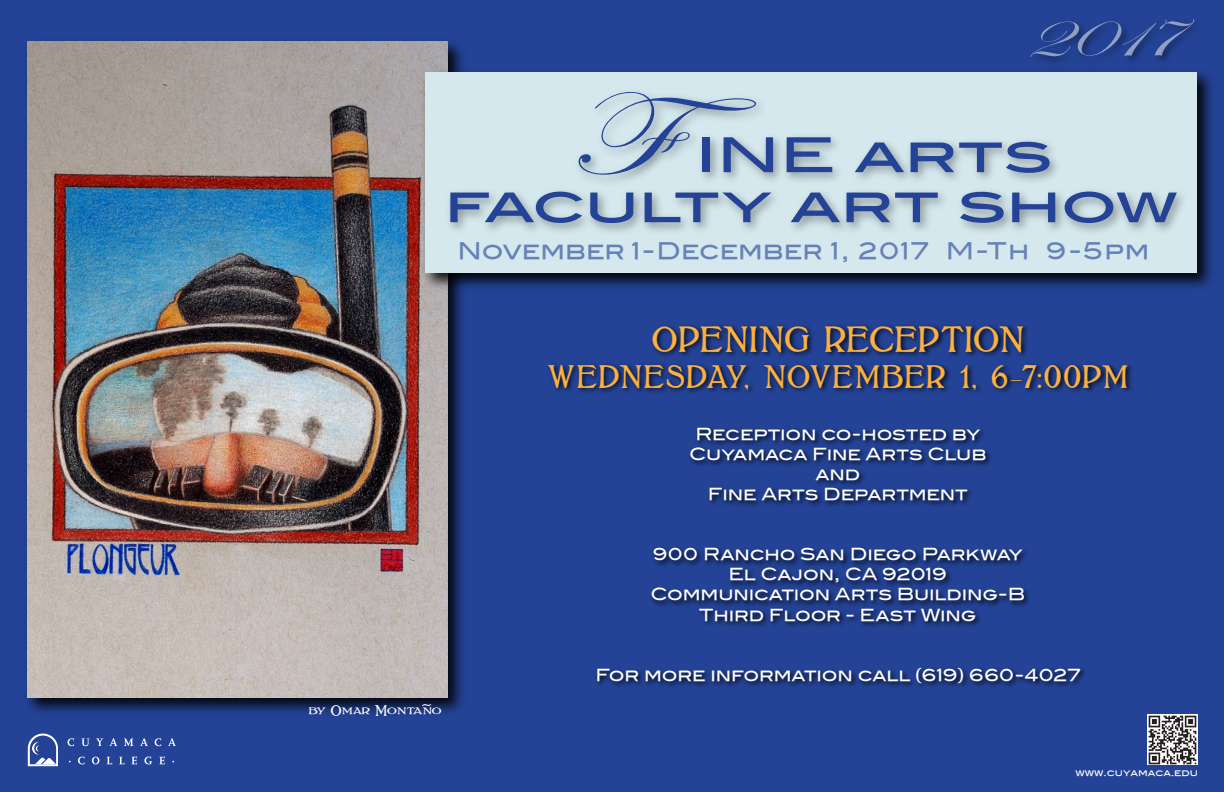
<style>
.page{position:relative;width:1224px;height:792px;background:#244396}
.page>*{position:absolute;margin:0;border:0;box-sizing:border-box;transform-origin:0 0}
.t1{font:120.1px "Edwardian Script ITC";color:#244396;scale:1.25 1}
.t2{font:64.6px "Edwardian Script ITC";color:rgb(255 255 255/.51);scale:1.36 1}
.t3{font:48.2px/50px "Blair Md ITCTT Medium";letter-spacing:-.015em;color:#244396;scale:1.25 1}
.t4{font:28px "Bolton Titling";letter-spacing:.045em;color:#fbb03f}
.t5{font:25px "Bolton Titling";letter-spacing:.07em;color:#fbb03f}
.t6{font:22.9px "Blair Md ITCTT Medium";color:rgb(36 67 150/.62)}
.t7{font:16.7px/20px "Blair Md ITCTT Medium";letter-spacing:-.01em;color:#fff;text-align:center}
.t8{font:12px "Bolton Titling";color:#fff}
.t9{font:9px "Blair Md ITCTT Medium";color:#fff}
</style>
<div class="page">
<img style="left:642px;top:325px;width:490px;height:362px">
<img style="left:1147px;top:714px;width:51px;height:51px">
<img style="left:27px;top:41px;width:615px;height:726px">
<img style="left:27px;top:42px;width:421px;height:656px">
<img style="left:417px;top:64px;width:795px;height:232px">
<div style="left:425px;top:72px;width:772px;height:201px;background:#d4e8ed"></div>
<img style="left:428px;top:65px;width:774px;height:189px">
<img style="left:1002px;top:22px;width:205px;height:66px">
<h2 class="t2" style="left:1023px;top:0;width:117px">2017</h2>
<h1 class="t1" style="left:570px;top:70px;width:150px">F</h1>
<h3 class="t3" style="left:444px;top:125px;width:589px;text-indent:251px">INE arts faculty art show</h3>
<h3 class="t6" style="left:457px;top:232px;width:694px">November 1-December 1, 2017 M-Th 9-5pm</h3>
<p class="t8" style="left:309px;top:704px;width:134px">by Omar Montano<sup>~</sup></p>
<h3 class="t4" style="left:652px;top:323px;width:373px">OPENING RECEPTION</h3>
<h3 class="t5" style="left:548px;top:362px;width:581px">WEDNESDAY, NOVEMBER 1, 6-7:00PM</h3>
<p class="t7" style="left:689px;top:423px;width:299px">Reception co-hosted by<br>Cuyamaca Fine Arts Club and<br>Fine Arts Department</p>
<p class="t7" style="left:650px;top:543px;width:377px">900 Rancho San Diego Parkway<br>El Cajon, CA 92019<br>Communication Arts Building-B<br>Third Floor - East Wing</p>
<p class="t7" style="left:595px;top:663px;width:487px">For more information call (619) 660-4027</p>
<p class="t9" style="left:1075px;top:766px;width:124px">www.cuyamaca.edu</p>
</div>
